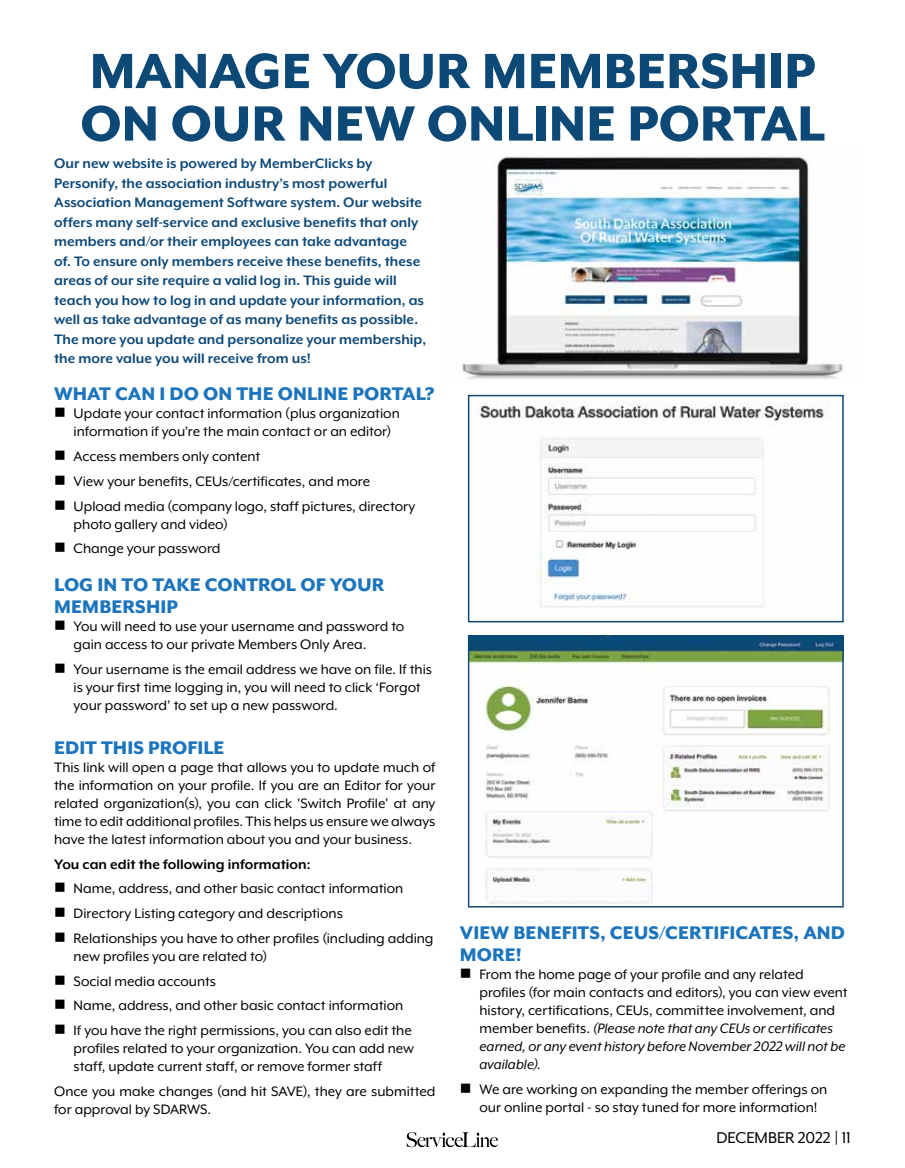
<style>
.page{position:relative;width:905px;height:1168px;background:#fff}
.page>*{position:absolute;margin:0;border:0;box-sizing:border-box;transform-origin:0 0}
.t1{font:800 57px/52.5px "Mr Eaves XL Mod OT";color:#0c4977}
.t2{font:800 21px/22.5px "Mr Eaves XL Mod OT";letter-spacing:.005em;color:#1c75bc}
.t3{font:18px "Mr Eaves XL Mod OT";letter-spacing:-.015em;color:#000}
.t4{font:15.75px/18px "Mr Eaves XL Mod OT";color:#000}
.t5{font:700 15.75px/19.5px "Mr Eaves XL Mod OT";letter-spacing:.005em;color:#0d4877}
.t6{font:700 15.75px "Mr Eaves XL Mod OT";letter-spacing:.005em;color:#000}
.s1{font-style:italic}
</style>
<div class="page">
<svg style="left:407px;top:1132px;width:91px;height:15px"></svg>
<img style="left:478px;top:402px;width:350px;height:206px">
<div style="left:468px;top:395px;width:375px;height:227px;border:2px solid #0d4877"></div>
<img style="left:470px;top:637px;width:371px;height:267px">
<div style="left:468px;top:635px;width:375px;height:272px;border:1px solid #0d4877"></div>
<img style="left:462px;top:156px;width:381px;height:224px">
<h1 class="t1" style="left:80px;top:44px;width:746px">MANAGE YOUR MEMBERSHIP<br>ON OUR NEW ONLINE PORTAL</h1>
<p class="t5" style="left:54px;top:154px;width:373px">Our new website is powered by MemberClicks by Personify, the association industry’s most powerful Association Management Software system. Our website offers many self-service and exclusive benefits that only members and/or their employees can take advantage of. To ensure only members receive these benefits, these areas of our site require a valid log in. This guide will teach you how to log in and update your information, as well as take advantage of as many benefits as possible.<br>The more you update and personalize your membership, the more value you will receive from us!</p>
<h2 class="t2" style="left:54px;top:383px;width:382px">WHAT CAN I DO ON THE ONLINE PORTAL?</h2>
<p class="t4" style="left:74px;top:405px;width:328px;text-indent:-19px">■ Update your contact information (plus organization information if you’re the main contact or an editor)</p>
<p class="t4" style="left:54px;top:447px;width:208px">■ Access members only content</p>
<p class="t4" style="left:54px;top:472px;width:317px">■ View your benefits, CEUs/certificates, and more</p>
<p class="t4" style="left:74px;top:497px;width:343px;text-indent:-19px">■ Upload media (company logo, staff pictures, directory photo gallery and video)</p>
<p class="t4" style="left:54px;top:540px;width:168px">■ Change your password</p>
<h2 class="t2" style="left:54px;top:573px;width:332px">LOG IN TO TAKE CONTROL OF YOUR<br>MEMBERSHIP</h2>
<p class="t4" style="left:74px;top:617px;width:332px;text-indent:-19px">■ You will need to use your username and password to gain access to our private Members Only Area.</p>
<p class="t4" style="left:74px;top:660px;width:360px;text-indent:-19px">■ Your username is the email address we have on file. If this is your first time logging in, you will need to click ‘Forgot your password’ to set up a new password.</p>
<h2 class="t2" style="left:54px;top:736px;width:172px">EDIT THIS PROFILE</h2>
<p class="t4" style="left:54px;top:758px;width:383px;text-align:justify">This link will open a page that allows you to update much of the information on your profile. If you are an Editor for your related organization(s), you can click 'Switch Profile' at any time to edit additional profiles. This helps us ensure we always have the latest information about you and your business.</p>
<p class="t6" style="left:54px;top:855px;width:258px">You can edit the following information:</p>
<p class="t4" style="left:54px;top:880px;width:351px">■ Name, address, and other basic contact information</p>
<p class="t4" style="left:54px;top:904px;width:290px">■ Directory Listing category and descriptions</p>
<p class="t4" style="left:74px;top:929px;width:361px;text-indent:-19px">■ Relationships you have to other profiles (including adding new profiles you are related to)</p>
<p class="t4" style="left:54px;top:972px;width:163px">■ Social media accounts</p>
<p class="t4" style="left:54px;top:997px;width:351px">■ Name, address, and other basic contact information</p>
<p class="t4" style="left:74px;top:1021px;width:342px;text-indent:-19px">■ If you have the right permissions, you can also edit the profiles related to your organization. You can add new staff, update current staff, or remove former staff</p>
<p class="t4" style="left:54px;top:1082px;width:383px">Once you make changes (and hit SAVE), they are submitted for approval by SDARWS.</p>
<h2 class="t2" style="left:460px;top:921px;width:386px">VIEW BENEFITS, CEUS/CERTIFICATES, AND<br>MORE!</h2>
<p class="t4" style="left:479px;top:965px;width:370px;text-indent:-19px">■ From the home page of your profile and any related profiles (for main contacts and editors), you can view event history, certifications, CEUs, committee involvement, and member benefits. <span class="s1">(Please note that any CEUs or certificates earned, or any event history before November 2022 will not be available).</span></p>
<p class="t4" style="left:460px;top:1080px;width:369px;text-align:center">■ We are working on expanding the member offerings on our online portal - so stay tuned for more information!</p>
<p class="t3" style="left:716px;top:1127px;width:136px">DECEMBER 2022 | 11</p>
</div>
